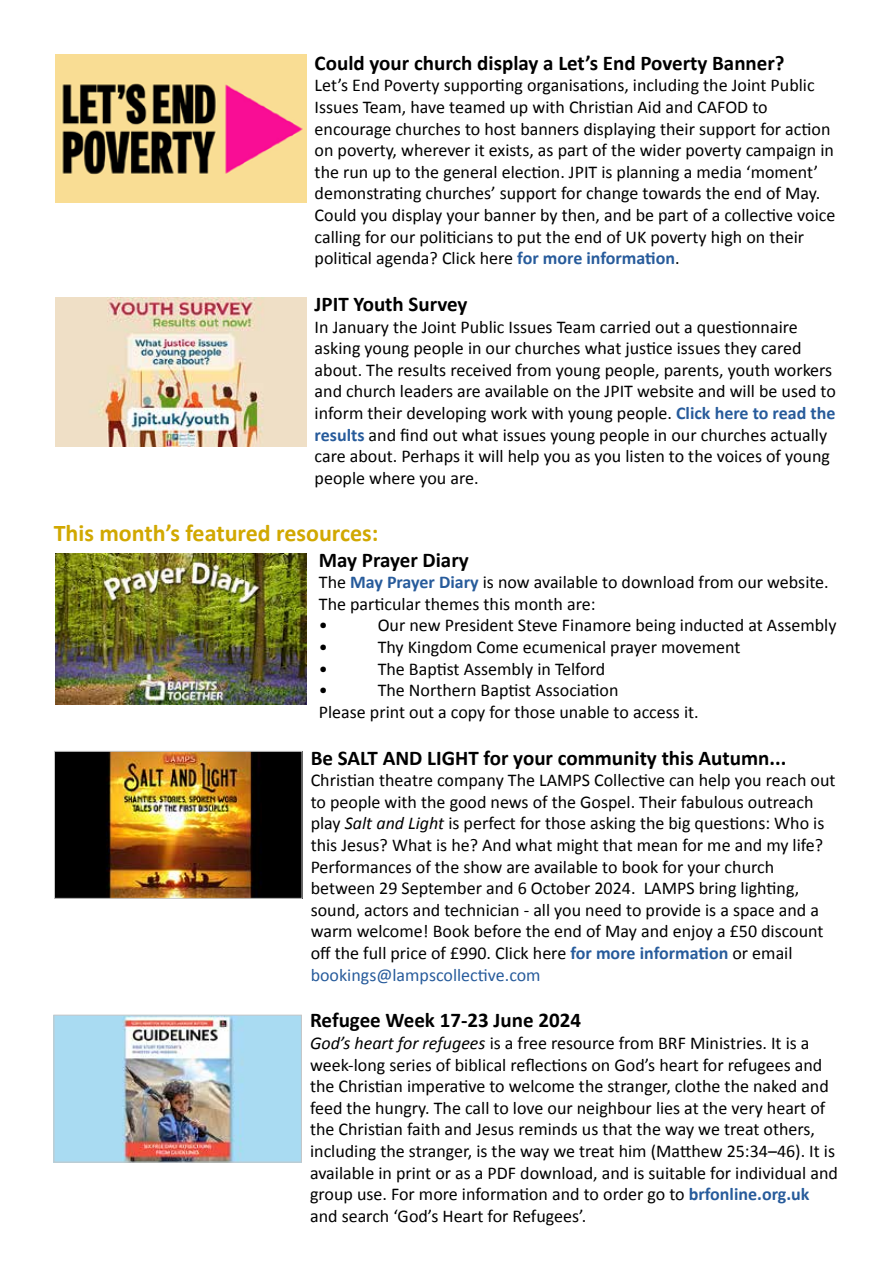
<style>
.page{position:relative;width:893px;height:1263px;background:#fff}
.page>*{position:absolute;margin:0;border:0;box-sizing:border-box;transform-origin:0 0}
.t1{font:700 24px "Calibri";color:#d1a800}
.t2{font:700 21px "Calibri";color:#000}
.t3{font:18px/21.6px "Calibri";color:#000}
.s1{font-weight:700;color:#275b9b}
.s2{font-style:italic}
.s3{color:#275b9b}
</style>
<div class="page">
<img style="left:56px;top:753px;width:244px;height:143px">
<div style="left:54px;top:751px;width:248px;height:147px;border:1px solid #c6c6c6"></div>
<img style="left:56px;top:298px;width:250px;height:148px">
<img style="left:56px;top:553px;width:250px;height:151px">
<img style="left:56px;top:1017px;width:244px;height:143px">
<div style="left:54px;top:1015px;width:248px;height:147px;border:1px solid #c6c6c6"></div>
<img style="left:56px;top:54px;width:250px;height:149px">
<p class="t2" style="left:315px;top:48px;width:471px">Could your church display a Let’s End Poverty Banner?</p>
<p class="t3" style="left:315px;top:74px;width:522px">Let’s End Poverty supporting organisations, including the Joint Public Issues Team, have teamed up with Christian Aid and CAFOD to encourage churches to host banners displaying their support for action on poverty, wherever it exists, as part of the wider poverty campaign in the run up to the general election. JPIT is planning a media ‘moment’ demonstrating churches’ support for change towards the end of May.<br>Could you display your banner by then, and be part of a collective voice calling for our politicians to put the end of UK poverty high on their political agenda? Click here <span class="s1">for more information</span>.</p>
<p class="t2" style="left:315px;top:289px;width:154px">JPIT Youth Survey</p>
<p class="t3" style="left:315px;top:315px;width:523px">In January the Joint Public Issues Team carried out a questionnaire asking young people in our churches what justice issues they cared about. The results received from young people, parents, youth workers and church leaders are available on the JPIT website and will be used to inform their developing work with young people. <span class="s1">Click here to read the results</span> and find out what issues young people in our churches actually care about. Perhaps it will help you as you listen to the voices of young people where you are.</p>
<h1 class="t1" style="left:54px;top:516px;width:326px">This month’s featured resources:</h1>
<p class="t2" style="left:319px;top:545px;width:151px">May Prayer Diary</p>
<p class="t3" style="left:319px;top:571px;width:511px">The <span class="s1">May Prayer Diary</span> is now available to download from our website.<br>The particular themes this month are:<br>•</p>
<p class="t3" style="left:378px;top:614px;width:460px">Our new President Steve Finamore being inducted at Assembly</p>
<p class="t3" style="left:319px;top:636px;width:10px">•</p>
<p class="t3" style="left:378px;top:636px;width:364px">Thy Kingdom Come ecumenical prayer movement</p>
<p class="t3" style="left:319px;top:657px;width:10px">•</p>
<p class="t3" style="left:378px;top:657px;width:229px">The Baptist Assembly in Telford</p>
<p class="t3" style="left:319px;top:679px;width:10px">•</p>
<p class="t3" style="left:319px;top:679px;width:381px;text-indent:59px">The Northern Baptist Association<br>Please print out a copy for those unable to access it.</p>
<p class="t2" style="left:311px;top:743px;width:477px">Be SALT AND LIGHT for your community this Autumn...</p>
<p class="t3" style="left:311px;top:769px;width:526px">Christian theatre company The LAMPS Collective can help you reach out to people with the good news of the Gospel. Their fabulous outreach play <span class="s2">Salt and Light</span> is perfect for those asking the big questions: Who is this Jesus? What is he? And what might that mean for me and my life?<br>Performances of the show are available to book for your church between 29 September and 6 October 2024. LAMPS bring lighting, sound, actors and technician - all you need to provide is a space and a warm welcome! Book before the end of May and enjoy a £50 discount off the full price of £990. Click here <span class="s1">for more information</span> or email <span class="s3">bookings@lampscollective.com</span></p>
<p class="t2" style="left:310px;top:1006px;width:272px">Refugee Week 17-23 June 2024</p>
<p class="t3" style="left:310px;top:1032px;width:529px"><span class="s2">God’s heart for refugees</span> is a free resource from BRF Ministries. It is a week-long series of biblical reflections on God’s heart for refugees and the Christian imperative to welcome the stranger, clothe the naked and feed the hungry. The call to love our neighbour lies at the very heart of the Christian faith and Jesus reminds us that the way we treat others, including the stranger, is the way we treat him (Matthew 25:34–46). It is available in print or as a PDF download, and is suitable for individual and group use. For more information and to order go to <span class="s1">brfonline.org.uk </span>and search ‘God’s Heart for Refugees’.</p>
</div>
